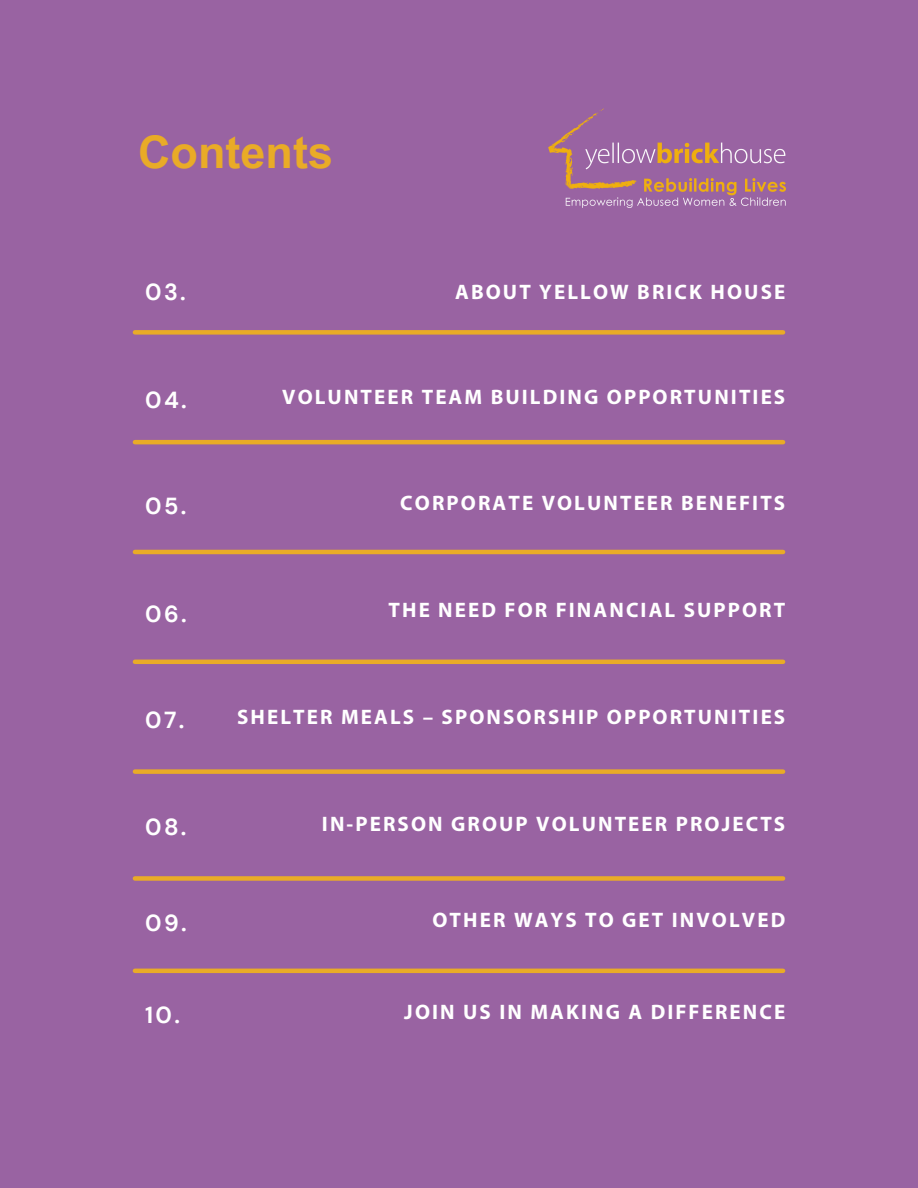
<style>
.page{position:relative;width:918px;height:1188px;background:#9963a2}
.page>*{position:absolute;margin:0;border:0;box-sizing:border-box;transform-origin:0 0}
.t1{font:700 45px "Arial MT Pro";color:#e9ab27}
.t2{font:700 23.25px "DM Sans";letter-spacing:.1em;color:#fff}
.t3{font:700 21px "Myriad Pro";letter-spacing:.1em;color:#fff}
</style>
<div class="page">
<div style="left:135px;top:330px;width:648px;height:5px;background:#e9ab27"></div>
<hr style="left:135px;top:440px;width:648px;height:4px;background:#e9ab27">
<hr style="left:135px;top:550px;width:648px;height:4px;background:#e9ab27">
<hr style="left:135px;top:660px;width:648px;height:4px;background:#e9ab27">
<div style="left:135px;top:769px;width:648px;height:5px;background:#e9ab27"></div>
<img style="left:549px;top:109px;width:236px;height:99px">
<div style="left:135px;top:876px;width:648px;height:5px;background:#e9ab27"></div>
<hr style="left:135px;top:969px;width:648px;height:4px;background:#e9ab27">
<h1 class="t1" style="left:138px;top:135px;width:196px">Contents</h1>
<p class="t2" style="left:145px;top:277px;width:42px">03.</p>
<p class="t3" style="left:455px;top:283px;width:332px">ABOUT YELLOW BRICK HOUSE</p>
<p class="t2" style="left:145px;top:384px;width:43px">04.</p>
<p class="t3" style="left:282px;top:388px;width:505px">VOLUNTEER TEAM BUILDING OPPORTUNITIES</p>
<p class="t2" style="left:145px;top:491px;width:43px">05.</p>
<p class="t3" style="left:400px;top:495px;width:387px">CORPORATE VOLUNTEER BENEFITS</p>
<p class="t2" style="left:145px;top:598px;width:43px">06.</p>
<p class="t3" style="left:389px;top:602px;width:398px">THE NEED FOR FINANCIAL SUPPORT</p>
<p class="t2" style="left:145px;top:705px;width:41px">07.</p>
<p class="t3" style="left:237px;top:709px;width:550px">SHELTER MEALS – SPONSORSHIP OPPORTUNITIES</p>
<p class="t2" style="left:145px;top:812px;width:43px">08.</p>
<p class="t3" style="left:322px;top:815px;width:465px">IN-PERSON GROUP VOLUNTEER PROJECTS</p>
<p class="t2" style="left:145px;top:908px;width:43px">09.</p>
<p class="t3" style="left:433px;top:911px;width:354px">OTHER WAYS TO GET INVOLVED</p>
<p class="t2" style="left:145px;top:1000px;width:36px">10.</p>
<p class="t3" style="left:404px;top:1004px;width:383px">JOIN US IN MAKING A DIFFERENCE</p>
</div>
